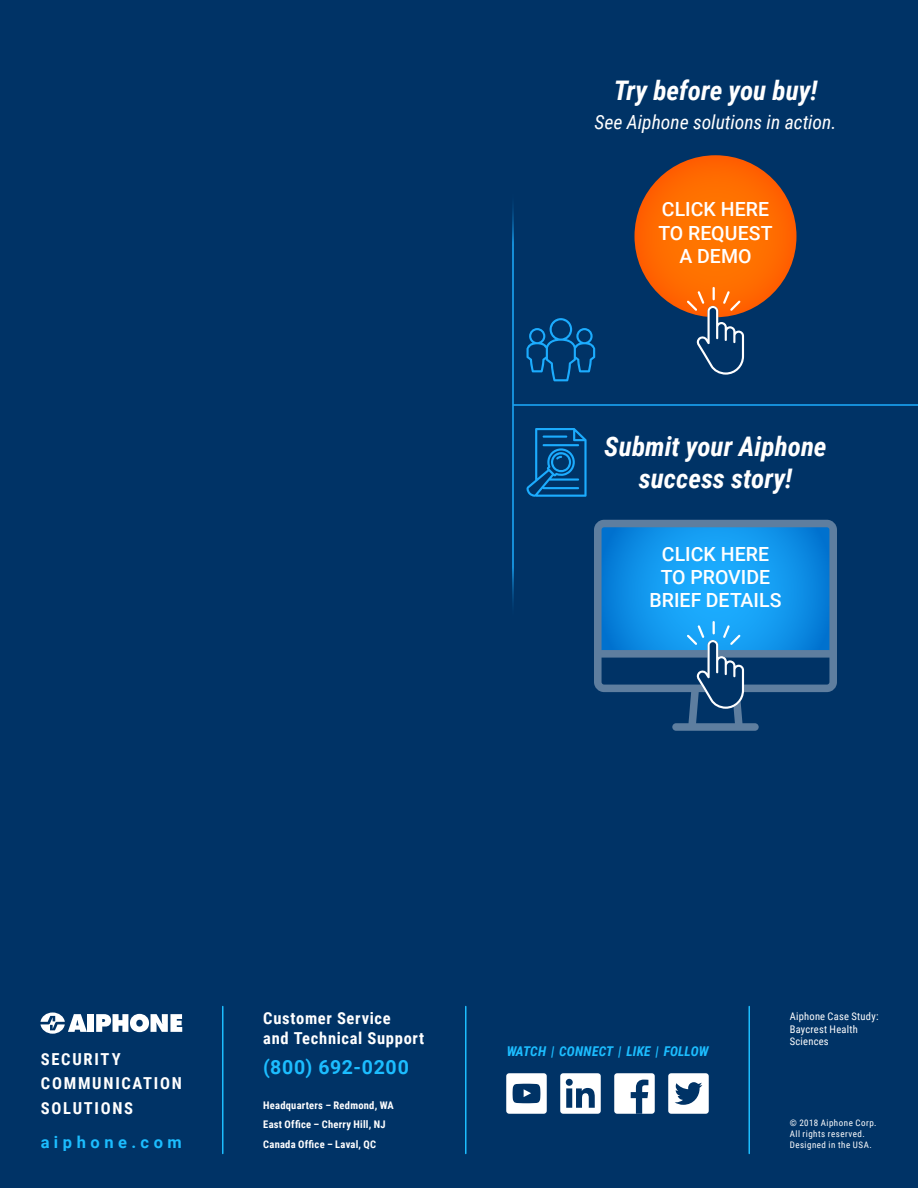
<style>
.page{position:relative;width:918px;height:1188px;background:#036}
.page>*{position:absolute;margin:0;border:0;box-sizing:border-box;transform-origin:0 0}
.t1{font:italic 700 27px/32.4px "Roboto Condensed";color:#fff;text-align:center}
.t2{font:500 19.5px/23.4px "Roboto";letter-spacing:.005em;color:#fff;text-align:center}
.t3{font:italic 19.5px "Roboto Condensed";color:#fff}
.t4{font:700 19.5px "Roboto";letter-spacing:.035em;color:#1cacfe}
.t5{font:700 16.5px/19.8px "Roboto Condensed";letter-spacing:.055em;color:#fff}
.t6{font:700 16.5px/24.5px "Roboto Condensed";letter-spacing:.105em;color:#fff}
.t7{font:700 16.5px "Roboto";letter-spacing:.275em;color:#1cacfe}
.t8{font:italic 700 13.5px "Roboto Condensed";letter-spacing:.01em;color:#1cacfe}
.t9{font:700 10.5px/19.4px "Roboto Condensed";letter-spacing:.025em;color:#fff}
.t10{font:10.5px/12.6px "Roboto Condensed";letter-spacing:.02em;color:#fff}
.t11{font:9px/10.8px "Roboto Condensed";letter-spacing:.055em;color:#fff}
</style>
<div class="page">
<hr style="left:514px;top:404px;width:404px;height:2px;background:#1cacfe">
<hr style="left:512px;top:190px;width:2px;height:430px;background:#1cacfe">
<svg style="left:527px;top:428px;width:60px;height:69px"></svg>
<svg style="left:527px;top:318px;width:68px;height:63px"></svg>
<svg style="left:594px;top:520px;width:243px;height:211px"></svg>
<svg style="left:685px;top:622px;width:59px;height:87px"></svg>
<div style="left:634px;top:155px;width:162px;height:162px;background:linear-gradient(to bottom,#fc6901,#ff6a00);border-radius:81px"></div>
<svg style="left:685px;top:288px;width:59px;height:87px"></svg>
<div style="left:506px;top:1073px;width:41px;height:41px;background:#fff;border-radius:3px"></div>
<svg style="left:513px;top:1084px;width:27px;height:19px"></svg>
<div style="left:560px;top:1073px;width:41px;height:41px;background:#fff;border-radius:3px"></div>
<svg style="left:566px;top:1079px;width:29px;height:29px"></svg>
<div style="left:614px;top:1073px;width:41px;height:41px;background:#fff;border-radius:3px"></div>
<svg style="left:631px;top:1080px;width:17px;height:34px"></svg>
<div style="left:668px;top:1073px;width:41px;height:41px;background:#fff;border-radius:3px"></div>
<svg style="left:675px;top:1082px;width:27px;height:23px"></svg>
<svg style="left:40px;top:1013px;width:47px;height:21px"></svg>
<div style="left:88px;top:1014px;width:6px;height:18px;background:#fff"></div>
<svg style="left:96px;top:1014px;width:86px;height:18px"></svg>
<hr style="left:222px;top:1006px;width:2px;height:148px;background:#1cacfe">
<hr style="left:465px;top:1006px;width:1px;height:148px;background:#1cacfe">
<hr style="left:748px;top:1006px;width:2px;height:148px;background:#1cacfe">
<h1 class="t1" style="left:614px;top:73px;width:205px">Try before you buy!</h1>
<h2 class="t3" style="left:595px;top:108px;width:243px">See Aiphone solutions in action.</h2>
<h2 class="t2" style="left:658px;top:197px;width:116px">CLICK HERE<br>TO REQUEST<br>A DEMO</h2>
<h1 class="t1" style="left:604px;top:429px;width:224px">Submit your Aiphone success story!</h1>
<h2 class="t2" style="left:649px;top:541px;width:134px">CLICK HERE<br>TO PROVIDE<br>BRIEF DETAILS</h2>
<h3 class="t6" style="left:41px;top:1046px;width:143px">SECURITY<br>COMMUNICATION<br>SOLUTIONS</h3>
<h3 class="t7" style="left:40px;top:1130px;width:143px">aiphone.com</h3>
<h3 class="t5" style="left:263px;top:1008px;width:162px">Customer Service<br>and Technical Support</h3>
<h2 class="t4" style="left:263px;top:1054px;width:147px">(800) 692‑0200</h2>
<p class="t9" style="left:263px;top:1095px;width:132px">Headquarters – Redmond, WA<br>East Office – Cherry Hill, NJ<br>Canada Office – Laval, QC</p>
<p class="t8" style="left:506px;top:1042px;width:204px">WATCH | CONNECT | LIKE | FOLLOW</p>
<p class="t10" style="left:790px;top:1010px;width:90px">Aiphone Case Study:<br>Baycrest Health<br>Sciences</p>
<p class="t11" style="left:790px;top:1117px;width:88px">© 2018 Aiphone Corp.<br>All rights reserved.<br>Designed in the USA.</p>
</div>
